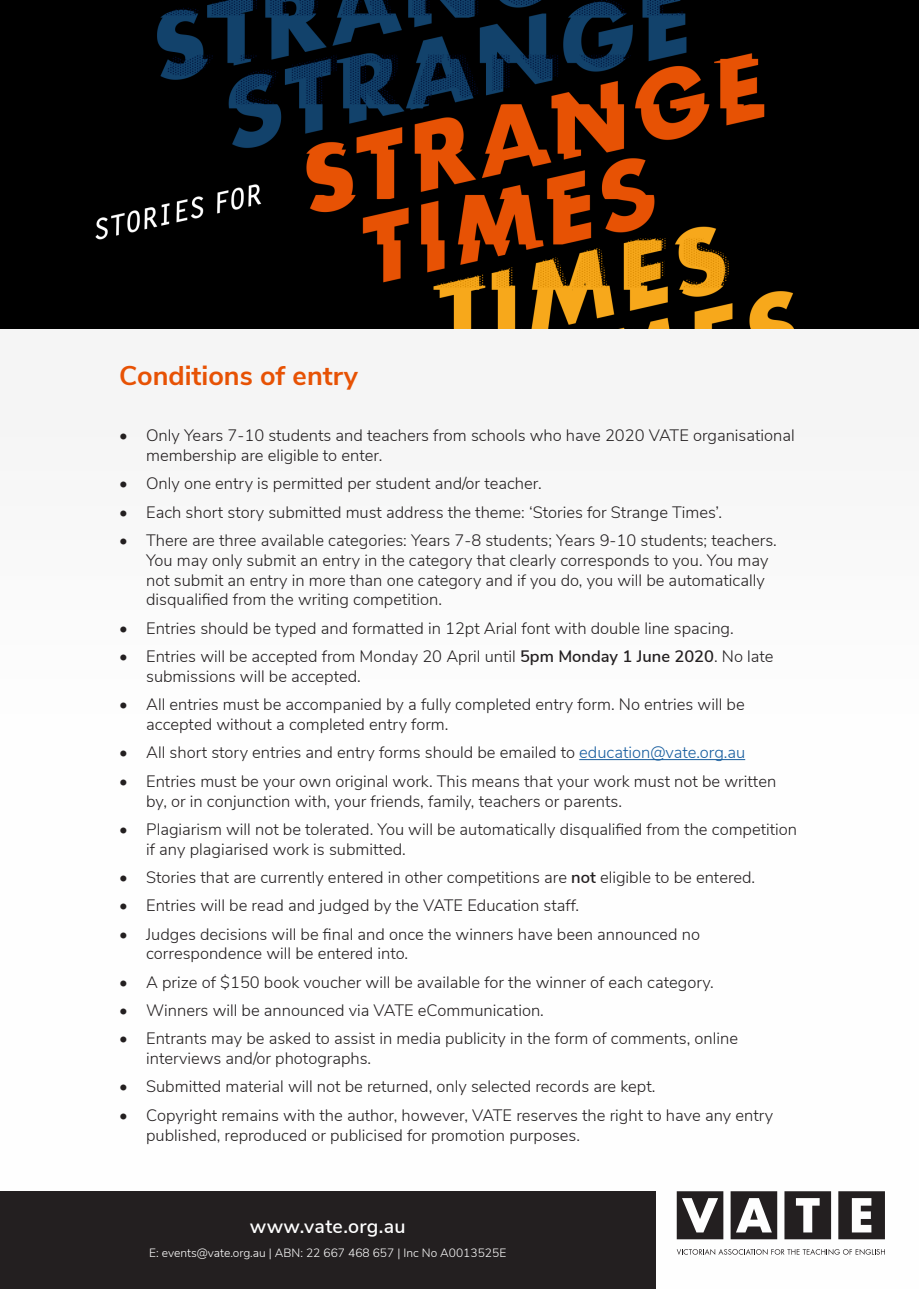
<style>
.page{position:relative;width:919px;height:1289px;background:#fff}
.page>*{position:absolute;margin:0;border:0;box-sizing:border-box;transform-origin:0 0}
._01___Red_intro_text{font:700 27px "Nunito Sans";color:#e75204}
.t1{font:600 19.5px "Nunito Sans";letter-spacing:.02em;color:#fff}
.t2{font:300 16.5px/19.8px "Nunito Sans";color:#231f20}
._03___Body_copy{font:300 12px "Nunito Sans";color:#fff}
.s1{font-weight:600}
.s2{color:#175d9e}
</style>
<div class="page">
<div style="left:0;top:1191px;width:655px;height:97px;background:#231f20"></div>
<svg style="left:676px;top:1191px;width:47px;height:48px"></svg>
<svg style="left:730px;top:1191px;width:47px;height:48px"></svg>
<svg style="left:784px;top:1191px;width:47px;height:48px"></svg>
<svg style="left:838px;top:1191px;width:46px;height:48px"></svg>
<svg style="left:676px;top:1249px;width:208px;height:5px"></svg>
<hr style="left:579px;top:759px;width:166px;height:1px;background:#175d9e">
<img style="left:0;top:0;width:918px;height:328px">
<p class="_01___Red_intro_text" style="left:119px;top:355px;width:240px">Conditions of entry</p>
<p class="t2" style="left:146px;top:424px;width:650px;text-indent:-27px">• Only Years 7-10 students and teachers from schools who have 2020 VATE organisational membership are eligible to enter.</p>
<p class="t2" style="left:119px;top:473px;width:424px">• Only one entry is permitted per student and/or teacher.</p>
<p class="t2" style="left:119px;top:501px;width:604px">• Each short story submitted must address the theme: ‘Stories for Strange Times’.</p>
<p class="t2" style="left:146px;top:529px;width:632px;text-indent:-27px">• There are three available categories: Years 7-8 students; Years 9-10 students; teachers.<br>You may only submit an entry in the category that clearly corresponds to you. You may not submit an entry in more than one category and if you do, you will be automatically disqualified from the writing competition.</p>
<p class="t2" style="left:119px;top:617px;width:616px">• Entries should be typed and formatted in 12pt Arial font with double line spacing.</p>
<p class="t2" style="left:146px;top:645px;width:629px;text-indent:-27px">• Entries will be accepted from Monday 20 April until <span class="s1">5pm Monday 1 June 2020</span>. No late submissions will be accepted.</p>
<p class="t2" style="left:146px;top:693px;width:600px;text-indent:-27px">• All entries must be accompanied by a fully completed entry form. No entries will be accepted without a completed entry form.</p>
<p class="t2" style="left:119px;top:741px;width:627px">• All short story entries and entry forms should be emailed to <span class="s2">education@vate.org.au</span></p>
<p class="t2" style="left:146px;top:770px;width:631px;text-indent:-27px">• Entries must be your own original work. This means that your work must not be written by, or in conjunction with, your friends, family, teachers or parents.</p>
<p class="t2" style="left:146px;top:818px;width:652px;text-indent:-27px">• Plagiarism will not be tolerated. You will be automatically disqualified from the competition if any plagiarised work is submitted.</p>
<p class="t2" style="left:119px;top:866px;width:637px">• Stories that are currently entered in other competitions are <span class="s1">not</span> eligible to be entered.</p>
<p class="t2" style="left:119px;top:894px;width:461px">• Entries will be read and judged by the VATE Education staff.</p>
<p class="t2" style="left:146px;top:922px;width:555px;text-indent:-27px">• Judges decisions will be final and once the winners have been announced no correspondence will be entered into.</p>
<p class="t2" style="left:119px;top:971px;width:596px">• A prize of $150 book voucher will be available for the winner of each category.</p>
<p class="t2" style="left:119px;top:999px;width:426px">• Winners will be announced via VATE eCommunication.</p>
<p class="t2" style="left:146px;top:1027px;width:593px;text-indent:-27px">• Entrants may be asked to assist in media publicity in the form of comments, online interviews and/or photographs.</p>
<p class="t2" style="left:119px;top:1075px;width:538px">• Submitted material will not be returned, only selected records are kept.</p>
<p class="t2" style="left:146px;top:1104px;width:628px;text-indent:-27px">• Copyright remains with the author, however, VATE reserves the right to have any entry published, reproduced or publicised for promotion purposes.</p>
<p class="t1" style="left:250px;top:1211px;width:157px">www.vate.org.au</p>
<p class="_03___Body_copy" style="left:149px;top:1244px;width:358px">E: events@vate.org.au | ABN: 22 667 468 657 | Inc No A0013525E</p>
</div>
